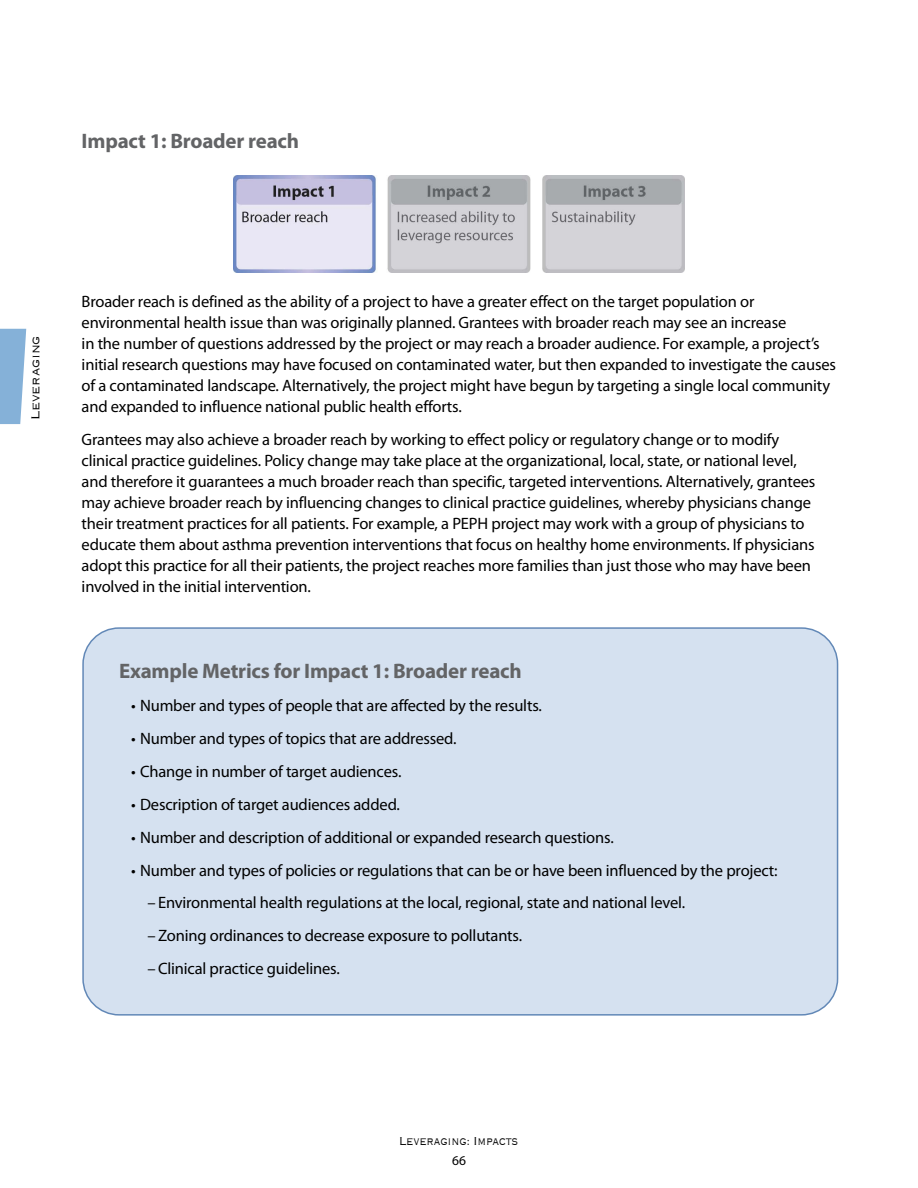
<style>
.page{position:relative;width:918px;height:1188px;background:#fff}
.page>*{position:absolute;margin:0;border:0;box-sizing:border-box;transform-origin:0 0}
.t1{font:700 21px "Myriad Pro";letter-spacing:-.01em;color:#636466}
.t2{font:16.5px/21px "Myriad Pro";letter-spacing:-.01em;color:#000}
.t3{font:300 15px "Copperplate";letter-spacing:-.01em;color:#000;scale:.8 1}
.t4{font:300 15px "Copperplate";letter-spacing:-.01em;color:#000}
.t5{font:13.5px "Myriad Pro";color:#000}
</style>
<div class="page">
<svg style="left:0;top:329px;width:26px;height:95px;background:#91b9dc"></svg>
<img style="left:234px;top:176px;width:450px;height:97px">
<div style="left:83px;top:628px;width:755px;height:387px;background:#d5e1f0;border-radius:36px"></div>
<div style="left:82px;top:627px;width:756px;height:389px;border:2px solid #6288b7;border-radius:36px"></div>
<h3 class="t1" style="left:82px;top:128px;width:219px">Impact 1: Broader reach</h3>
<p class="t4" style="left:26px;top:420px;width:86px;rotate:-90deg">Leveraging</p>
<p class="t2" style="left:82px;top:291px;width:756px">Broader reach is defined as the ability of a project to have a greater effect on the target population or environmental health issue than was originally planned. Grantees with broader reach may see an increase<br>in the number of questions addressed by the project or may reach a broader audience. For example, a project’s initial research questions may have focused on contaminated water, but then expanded to investigate the causes of a contaminated landscape. Alternatively, the project might have begun by targeting a single local community and expanded to influence national public health efforts.</p>
<p class="t2" style="left:82px;top:428px;width:735px">Grantees may also achieve a broader reach by working to effect policy or regulatory change or to modify clinical practice guidelines. Policy change may take place at the organizational, local, state, or national level, and therefore it guarantees a much broader reach than specific, targeted interventions. Alternatively, grantees may achieve broader reach by influencing changes to clinical practice guidelines, whereby physicians change their treatment practices for all patients. For example, a PEPH project may work with a group of physicians to educate them about asthma prevention interventions that focus on healthy home environments. If physicians adopt this practice for all their patients, the project reaches more families than just those who may have been involved in the initial intervention.</p>
<p class="t1" style="left:119px;top:658px;width:404px">Example Metrics for Impact 1: Broader reach</p>
<p class="t2" style="left:131px;top:695px;width:412px">• Number and types of people that are affected by the results.</p>
<p class="t2" style="left:131px;top:728px;width:327px">• Number and types of topics that are addressed.</p>
<p class="t2" style="left:131px;top:761px;width:272px">• Change in number of target audiences.</p>
<p class="t2" style="left:131px;top:794px;width:270px">• Description of target audiences added.</p>
<p class="t2" style="left:131px;top:826px;width:484px">• Number and description of additional or expanded research questions.</p>
<p class="t2" style="left:131px;top:859px;width:648px">• Number and types of policies or regulations that can be or have been influenced by the project:</p>
<p class="t2" style="left:148px;top:892px;width:539px">– Environmental health regulations at the local, regional, state and national level.</p>
<p class="t2" style="left:148px;top:925px;width:376px">– Zoning ordinances to decrease exposure to pollutants.</p>
<p class="t2" style="left:148px;top:958px;width:194px">– Clinical practice guidelines.</p>
<p class="t3" style="left:399px;top:1132px;width:150px">Leveraging: Impacts</p>
<p class="t5" style="left:452px;top:1153px;width:15px">66</p>
</div>
